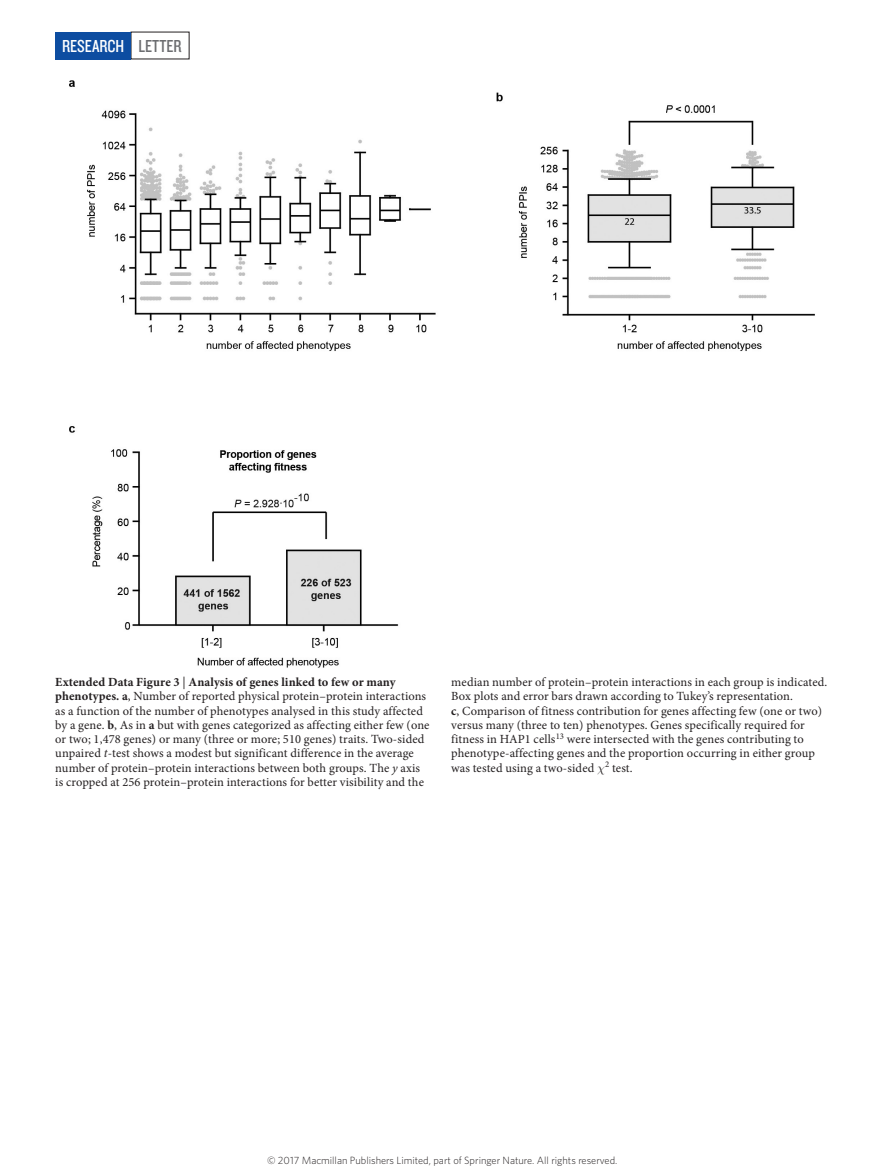
<style>
.page{position:relative;width:893px;height:1174px;background:#fff}
.page>*{position:absolute;margin:0;border:0;box-sizing:border-box;transform-origin:0 0}
.t1{font:18px "Knockout 29 Junior Ltweight";color:#fff}
.t2{font:12.45px/14.2px "Minion Pro";letter-spacing:.01em;color:#231f20}
.t3{font:300 10.5px "Whitney";color:#231f20}
.s1{color:#6c6d70}
.s2{font-weight:700}
.s3{font-style:italic}
</style>
<div class="page">
<div style="left:55px;top:32px;width:76px;height:27px;background:#0d4da1"></div>
<img style="left:69px;top:81px;width:746px;height:587px">
<h1 class="t1" style="left:62px;top:34px;width:121px">RESEARCH <span class="s1">LETTER</span></h1>
<p class="t2" style="left:55px;top:675px;width:376px"><span class="s2">Extended Data Figure 3</span> | <span class="s2">Analysis of genes linked to few or many phenotypes. a</span>, Number of reported physical protein–protein interactions as a function of the number of phenotypes analysed in this study affected by a gene. <span class="s2">b</span>, As in <span class="s2">a</span> but with genes categorized as affecting either few (one or two; 1,478 genes) or many (three or more; 510 genes) traits. Two-sided unpaired <span class="s3">t</span>-test shows a modest but significant difference in the average number of protein–protein interactions between both groups. The <span class="s3">y</span> axis is cropped at 256 protein–protein interactions for better visibility and the</p>
<p class="t2" style="left:451px;top:675px;width:378px">median number of protein–protein interactions in each group is indicated.<br>Box plots and error bars drawn according to Tukey’s representation.<br><span class="s2">c</span>, Comparison of fitness contribution for genes affecting few (one or two) versus many (three to ten) phenotypes. Genes specifically required for fitness in HAP1 cells<sup>13</sup> were intersected with the genes contributing to phenotype-affecting genes and the proportion occurring in either group was tested using a two-sided <sup>2</sup> test.</p>
<p class="t3" style="left:267px;top:1153px;width:352px">© 2017 Macmillan Publishers Limited, part of Springer Nature. All rights reserved.</p>
</div>
